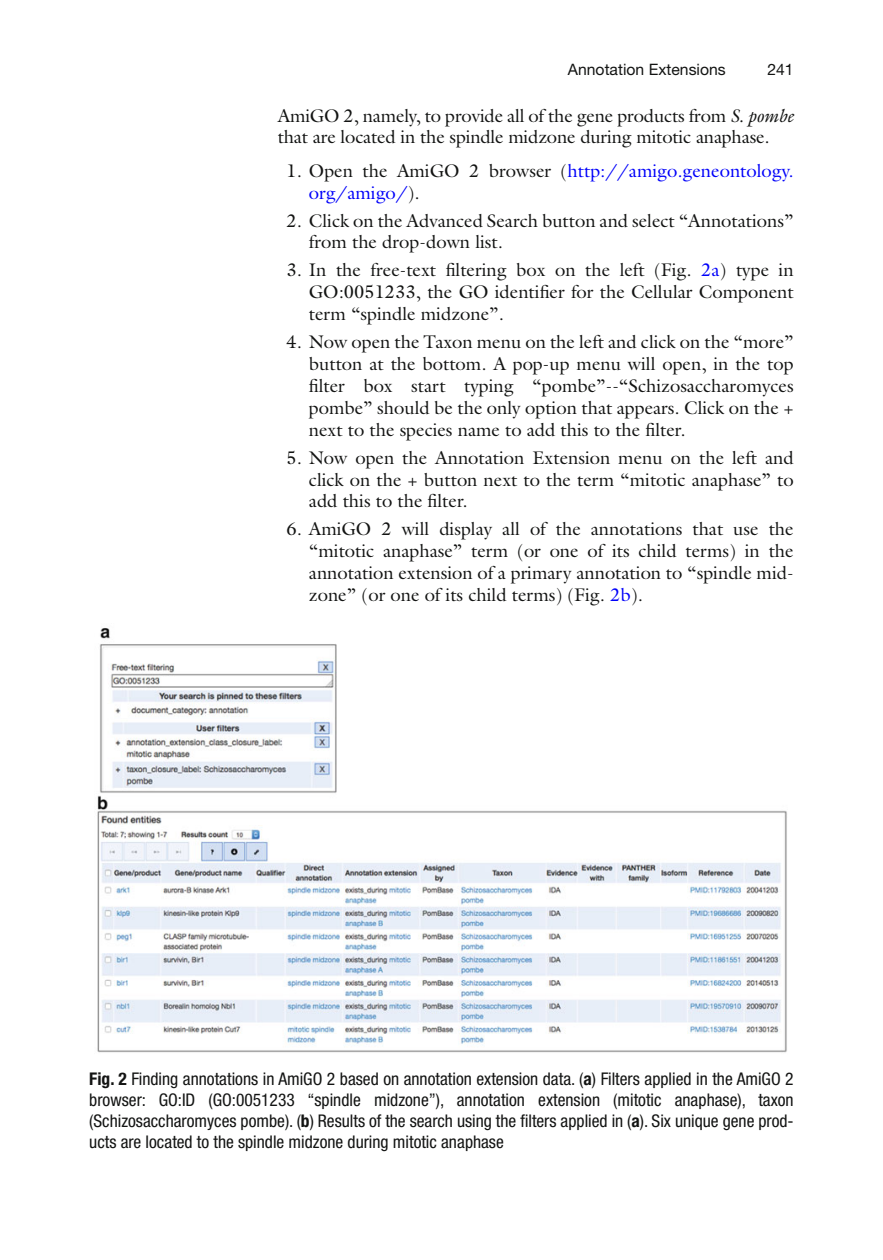
<style>
.page{position:relative;width:883px;height:1260px;background:#fff}
.page>*{position:absolute;margin:0;border:0;box-sizing:border-box;transform-origin:0 0}
.t1{font:18.38px/21.9px "Qrhnsy Galliard";color:#131413;text-align:justify}
.t2{font:18.38px/21.9px "Qrhnsy Galliard";color:#0000fa}
.t3{font:condensed 17.5px/21px "Xwthcs Helvetica Neue";color:#131413;text-align:justify}
.t4{font:15.75px "Dnstcb Helvetica Neue";color:#131413}
.s1{font-family:"Chymnn Galliard";font-style:italic}
.s2{color:#131413}
.s3{color:#0000fa}
.s4{font-family:"Vqtdbl Helvetica Neue";font-weight:700}
</style>
<div class="page">
<img style="left:97px;top:628px;width:690px;height:425px">
<p class="t4" style="left:568px;top:64px;width:159px">Annotation Extensions</p>
<p class="t4" style="left:767px;top:64px;width:28px">241</p>
<p class="t1" style="left:278px;top:106px;width:517px">AmiGO 2, namely, to provide all of the gene products from <span class="s1">S. pombe </span>that are located in the spindle midzone during mitotic anaphase.</p>
<p class="t2" style="left:309px;top:161px;width:486px;text-indent:-22px"><span class="s2">1. Open the AmiGO 2 browser (</span> http://amigo.geneontology. org/amigo/ <span class="s2">).</span></p>
<p class="t1" style="left:309px;top:211px;width:486px;text-indent:-22px">2. Click on the Advanced Search button and select “Annotations” from the drop-down list.</p>
<p class="t1" style="left:309px;top:261px;width:486px;text-indent:-22px">3. In the free-text filtering box on the left (Fig. <span class="s3">2a</span>) type in GO:0051233, the GO identifier for the Cellular Component term “spindle midzone”.</p>
<p class="t1" style="left:309px;top:333px;width:486px;text-indent:-22px">4. Now open the Taxon menu on the left and click on the “more” button at the bottom. A pop-up menu will open, in the top filter box start typing “pombe”--“Schizosaccharomyces pombe” should be the only option that appears. Click on the + next to the species name to add this to the filter.</p>
<p class="t1" style="left:309px;top:448px;width:486px;text-indent:-22px">5. Now open the Annotation Extension menu on the left and click on the + button next to the term “mitotic anaphase” to add this to the filter.</p>
<p class="t1" style="left:309px;top:520px;width:486px;text-indent:-22px">6. AmiGO 2 will display all of the annotations that use the “mitotic anaphase” term (or one of its child terms) in the annotation extension of a primary annotation to “spindle mid&shy;zone” (or one of its child terms) (Fig. <span class="s3">2b</span>).</p>
<p class="t3" style="left:89px;top:1070px;width:706px"><span class="s4">Fig. 2</span> Finding annotations in AmiGO 2 based on annotation extension data. ( <span class="s4">a</span> ) Filters applied in the AmiGO 2 browser: GO:ID (GO:0051233 “spindle midzone”), annotation extension (mitotic anaphase), taxon ( Schizosaccharomyces pombe ). ( <span class="s4">b</span> ) Results of the search using the filters applied in ( <span class="s4">a</span> ). Six unique gene prod&shy;ucts are located to the spindle midzone during mitotic anaphase</p>
</div>
